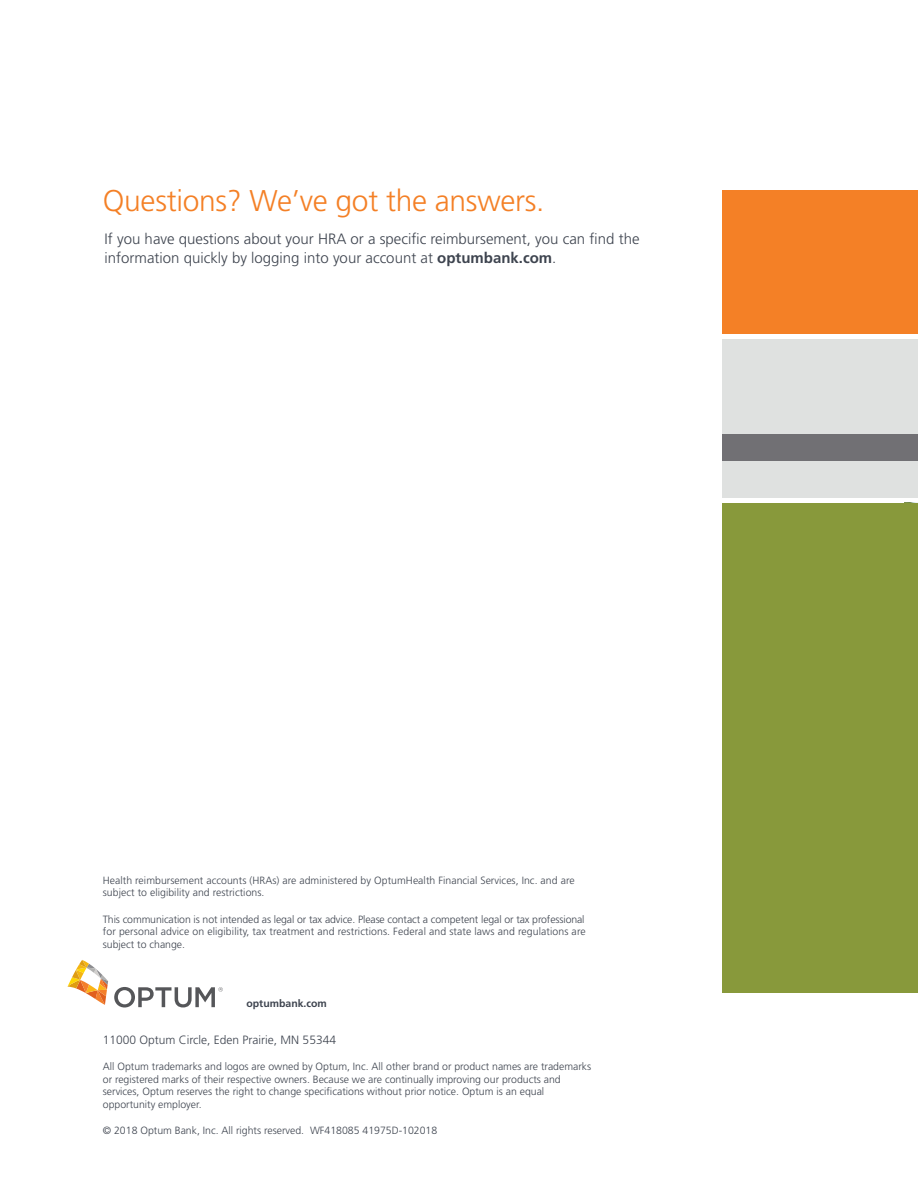
<style>
.page{position:relative;width:918px;height:1188px;background:#fff}
.page>*{position:absolute;margin:0;border:0;box-sizing:border-box;transform-origin:0 0}
.t1{font:300 30px "Frutiger LT Std";letter-spacing:-.01em;color:#f48026}
.t2{font:300 15px/19.5px "Frutiger LT Std";color:#3e444f}
.t3{font:300 12px "Frutiger LT Std";color:#3e444f}
.t4{font:300 10.5px/12.6px "Frutiger LT Std";color:#3e444f}
.t5{font:700 10.5px "Frutiger LT Std";color:#3e444f}
.s1{font-weight:700}
</style>
<div class="page">
<div style="left:723px;top:339px;width:195px;height:159px;background:#dfe1e0"></div>
<div style="left:723px;top:434px;width:195px;height:27px;background:#717074"></div>
<div style="left:723px;top:190px;width:195px;height:144px;background:#f48026"></div>
<div style="left:723px;top:503px;width:195px;height:489px;background:#88993b"></div>
<svg style="left:68px;top:960px;width:40px;height:45px"></svg>
<svg style="left:114px;top:987px;width:109px;height:21px"></svg>
<p class="t1" style="left:103px;top:184px;width:443px">Questions? We’ve got the answers.</p>
<p class="t2" style="left:105px;top:229px;width:536px">If you have questions about your HRA or a specific reimbursement, you can find the information quickly by logging into your account at <span class="s1">optumbank.com</span>.</p>
<p class="t4" style="left:103px;top:874px;width:473px">Health reimbursement accounts (HRAs) are administered by OptumHealth Financial Services, Inc. and are subject to eligibility and restrictions.</p>
<p class="t4" style="left:103px;top:913px;width:484px;text-align:justify">This communication is not intended as legal or tax advice. Please contact a competent legal or tax professional for personal advice on eligibility, tax treatment and restrictions. Federal and state laws and regulations are subject to change.</p>
<p class="t5" style="left:246px;top:997px;width:82px">optumbank.com</p>
<p class="t3" style="left:103px;top:1033px;width:235px">11000 Optum Circle, Eden Prairie, MN 55344</p>
<p class="t4" style="left:103px;top:1060px;width:490px">All Optum trademarks and logos are owned by Optum, Inc. All other brand or product names are trademarks or registered marks of their respective owners. Because we are continually improving our products and services, Optum reserves the right to change specifications without prior notice. Optum is an equal opportunity employer.</p>
<p class="t4" style="left:103px;top:1124px;width:336px">© 2018 Optum Bank, Inc. All rights reserved. WF418085 41975D-102018</p>
</div>
